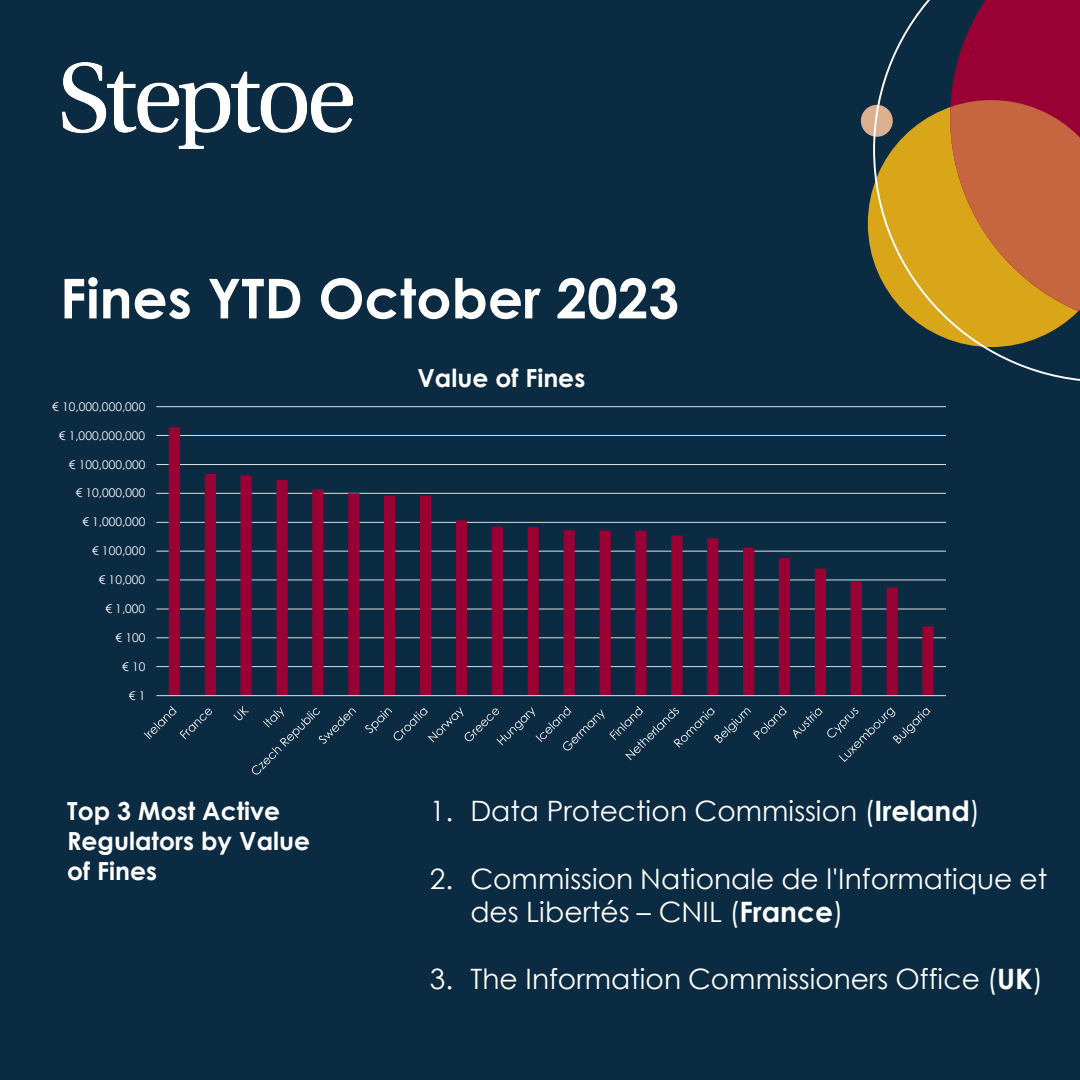
<style>
.page{position:relative;width:1080px;height:1080px;background:#0b2b43}
.page>*{position:absolute;margin:0;border:0;box-sizing:border-box;transform-origin:0 0}
.t1{font:700 55px "Century Gothic";color:#fff}
.t2{font:28.1px/33.6px "Century Gothic";color:#fff}
.t3{font:700 25px/30px "Century Gothic";color:#fff}
.t4{font:12px "Century Gothic";letter-spacing:.005em;color:#fff}
.s1{font-weight:700}
</style>
<div class="page">
<svg style="left:868px;top:105px;width:5px;height:154px"></svg>
<div style="left:861px;top:105px;width:32px;height:32px;background:#ddaf91;border-radius:50%"></div>
<svg style="left:873px;top:0;width:207px;height:381px"></svg>
<img style="left:63px;top:62px;width:290px;height:86px">
<hr style="left:156px;top:666px;width:790px;height:1px;background:#dedede">
<hr style="left:156px;top:637px;width:790px;height:1px;background:#dedede">
<hr style="left:156px;top:609px;width:790px;height:1px;background:#dedede">
<hr style="left:156px;top:580px;width:790px;height:1px;background:#dedede">
<hr style="left:156px;top:551px;width:790px;height:1px;background:#dedede">
<hr style="left:156px;top:522px;width:790px;height:1px;background:#dedede">
<hr style="left:156px;top:493px;width:790px;height:1px;background:#dedede">
<hr style="left:156px;top:464px;width:790px;height:1px;background:#dedede">
<hr style="left:156px;top:435px;width:790px;height:1px;background:#dedede">
<hr style="left:156px;top:406px;width:790px;height:1px;background:#dedede">
<svg style="left:169px;top:427px;width:765px;height:268px"></svg>
<hr style="left:156px;top:695px;width:790px;height:1px;background:#dedede">
<svg style="left:144px;top:706px;width:68px;height:33px"></svg>
<svg style="left:233px;top:706px;width:123px;height:69px"></svg>
<svg style="left:365px;top:706px;width:422px;height:54px"></svg>
<svg style="left:793px;top:707px;width:138px;height:55px"></svg>
<p class="t1" style="left:60px;top:257px;width:621px">Fines YTD October 2023</p>
<p class="t4" style="left:52px;top:398px;width:95px">€ 10,000,000,000</p>
<p class="t4" style="left:59px;top:427px;width:88px">€ 1,000,000,000</p>
<p class="t4" style="left:69px;top:456px;width:78px">€ 100,000,000</p>
<p class="t4" style="left:76px;top:485px;width:71px">€ 10,000,000</p>
<p class="t4" style="left:82px;top:514px;width:65px">€ 1,000,000</p>
<p class="t4" style="left:92px;top:543px;width:55px">€ 100,000</p>
<p class="t4" style="left:99px;top:571px;width:48px">€ 10,000</p>
<p class="t4" style="left:105px;top:600px;width:41px">€ 1,000</p>
<p class="t4" style="left:116px;top:629px;width:31px">€ 100</p>
<p class="t4" style="left:122px;top:658px;width:25px">€ 10</p>
<p class="t4" style="left:129px;top:687px;width:18px">€ 1</p>
<p class="t3" style="left:417px;top:362px;width:169px">Value of Fines</p>
<p class="t3" style="left:67px;top:795px;width:244px">Top 3 Most Active<br>Regulators by Value of Fines</p>
<p class="t2" style="left:430px;top:794px;width:552px">1. Data Protection Commission (<span class="s1">Ireland</span>)</p>
<p class="t2" style="left:470px;top:861px;width:578px;text-indent:-41px">2. Commission Nationale de l'Informatique et des Libertés – CNIL (<span class="s1">France</span>)</p>
<p class="t2" style="left:430px;top:962px;width:615px">3. The Information Commissioners Office (<span class="s1">UK</span>)</p>
</div>
